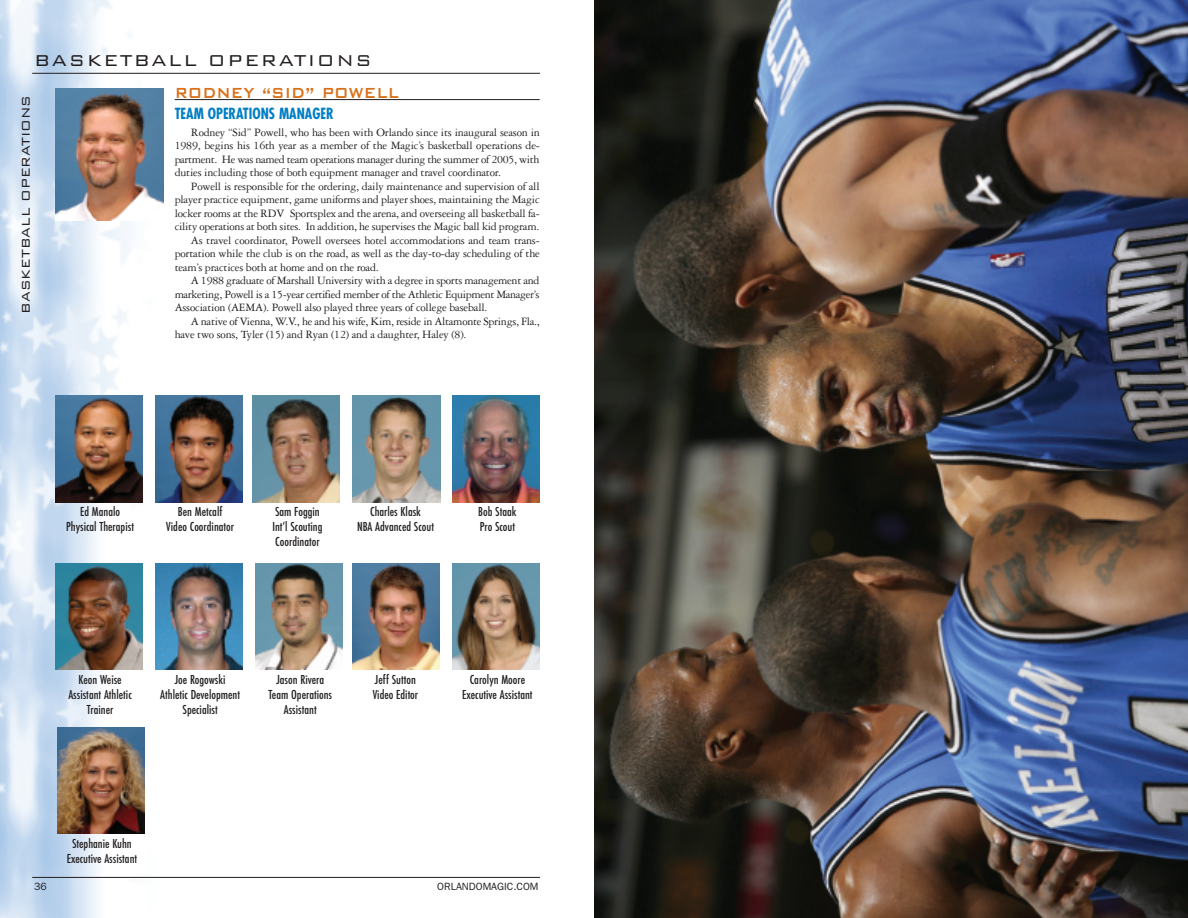
<style>
.page{position:relative;width:1188px;height:918px;background:#fff}
.page>*{position:absolute;margin:0;border:0;box-sizing:border-box;transform-origin:0 0}
.t1{font:300 21px "Bank Gothic BT";letter-spacing:.075em;color:#231f20}
.t2{font:500 19.5px "Bank Gothic BT";color:#d9711a;scale:.85 1}
.t3{font:700 condensed 15px "Futura";color:#007ec5;scale:.95 1}
.t4{font:300 15px "Bank Gothic BT";color:#231f20}
.t5{font:12px/13.5px "Garamond Three";letter-spacing:-.015em;color:#231f20;text-align:justify}
.t6{font:500 condensed 12px/15px "Futura";color:#231f20;text-align:center}
.t7{font:10.5px "Franklin Gothic";color:#231f20}
</style>
<div class="page">
<img style="left:0;top:0;width:199px;height:918px">
<hr style="left:32px;top:877px;width:508px;height:1px;background:#231f20">
<hr style="left:32px;top:73px;width:508px;height:1px;background:#231f20">
<hr style="left:175px;top:99px;width:365px;height:1px;background:#231f20">
<img style="left:55px;top:89px;width:108px;height:132px">
<img style="left:56px;top:396px;width:87px;height:106px">
<img style="left:453px;top:396px;width:87px;height:106px">
<img style="left:156px;top:396px;width:87px;height:106px">
<img style="left:156px;top:563px;width:87px;height:107px">
<img style="left:253px;top:396px;width:87px;height:106px">
<img style="left:256px;top:563px;width:87px;height:107px">
<img style="left:353px;top:396px;width:87px;height:106px">
<img style="left:353px;top:563px;width:87px;height:107px">
<img style="left:56px;top:563px;width:87px;height:107px">
<img style="left:453px;top:563px;width:87px;height:107px">
<img style="left:57px;top:727px;width:88px;height:107px">
<img style="left:595px;top:0;width:593px;height:918px">
<h1 class="t1" style="left:34px;top:46px;width:339px">BASKETBALL OPERATIONS</h1>
<p class="t4" style="left:16px;top:314px;width:220px;rotate:-90deg">BASKETBALL OPERATIONS</p>
<h2 class="t2" style="left:175px;top:80px;width:266px">RODNEY “SID” POWELL</h2>
<p class="t3" style="left:175px;top:107px;width:169px">TEAM OPERATIONS MANAGER</p>
<p class="t5" style="left:175px;top:126px;width:367px;text-indent:16px">Rodney “Sid” Powell, who has been with Orlando since its inaugural season in 1989, begins his 16th year as a member of the Magic’s basketball operations de&shy;partment. He was named team operations manager during the summer of 2005, with duties including those of both equipment manager and travel coordinator.</p>
<p class="t5" style="left:191px;top:180px;width:350px">Powell is responsible for the ordering, daily maintenance and supervision of all</p>
<p class="t5" style="left:175px;top:194px;width:367px">player practice equipment, game uniforms and player shoes, maintaining the Magic</p>
<p class="t5" style="left:175px;top:207px;width:367px">locker rooms at the RDV Sportsplex and the arena, and overseeing all basketball fa-</p>
<p class="t5" style="left:175px;top:221px;width:366px">cility operations at both sites. In addition, he supervises the Magic ball kid program.</p>
<p class="t5" style="left:191px;top:234px;width:350px">As travel coordinator, Powell oversees hotel accommodations and team trans-</p>
<p class="t5" style="left:175px;top:248px;width:367px">portation while the club is on the road, as well as the day-to-day scheduling of the</p>
<p class="t5" style="left:175px;top:261px;width:206px">team’s practices both at home and on the road.</p>
<p class="t5" style="left:191px;top:275px;width:350px">A 1988 graduate of Marshall University with a degree in sports management and</p>
<p class="t5" style="left:175px;top:288px;width:366px">marketing, Powell is a 15-year certified member of the Athletic Equipment Manager’s</p>
<p class="t5" style="left:175px;top:302px;width:314px">Association (AEMA). Powell also played three years of college baseball.</p>
<p class="t5" style="left:191px;top:315px;width:351px">A native of Vienna, W.V., he and his wife, Kim, reside in Altamonte Springs, Fla.,</p>
<p class="t5" style="left:175px;top:329px;width:293px">have two sons, Tyler (15) and Ryan (12) and a daughter, Haley (8).</p>
<p class="t6" style="left:66px;top:505px;width:69px">Ed Manalo<br>Physical Therapist</p>
<p class="t6" style="left:166px;top:505px;width:69px">Ben Metcalf<br>Video Coordinator</p>
<p class="t6" style="left:272px;top:505px;width:52px;text-align:left">Sam Foggin<br>Int’l Scouting<br>Coordinator</p>
<p class="t6" style="left:357px;top:505px;width:78px">Charles Klask<br>NBA Advanced Scout</p>
<p class="t6" style="left:478px;top:504px;width:40px;text-align:left">Bob Staak<br>Pro Scout</p>
<p class="t6" style="left:68px;top:672px;width:65px">Keon Weise<br>Assistant Athletic<br>Trainer</p>
<p class="t6" style="left:268px;top:672px;width:65px">Jason Rivera<br>Team Operations<br>Assistant</p>
<p class="t6" style="left:373px;top:672px;width:47px;text-align:left">Jeff Sutton<br>Video Editor</p>
<p class="t6" style="left:462px;top:672px;width:72px">Carolyn Moore<br>Executive Assistant</p>
<p class="t6" style="left:160px;top:672px;width:81px">Joe Rogowski<br>Athletic Development<br>Specialist</p>
<p class="t6" style="left:67px;top:836px;width:72px">Stephanie Kuhn<br>Executive Assistant</p>
<p class="t7" style="left:34px;top:881px;width:14px">36</p>
<p class="t7" style="left:437px;top:881px;width:103px">ORLANDOMAGIC.COM</p>
</div>
